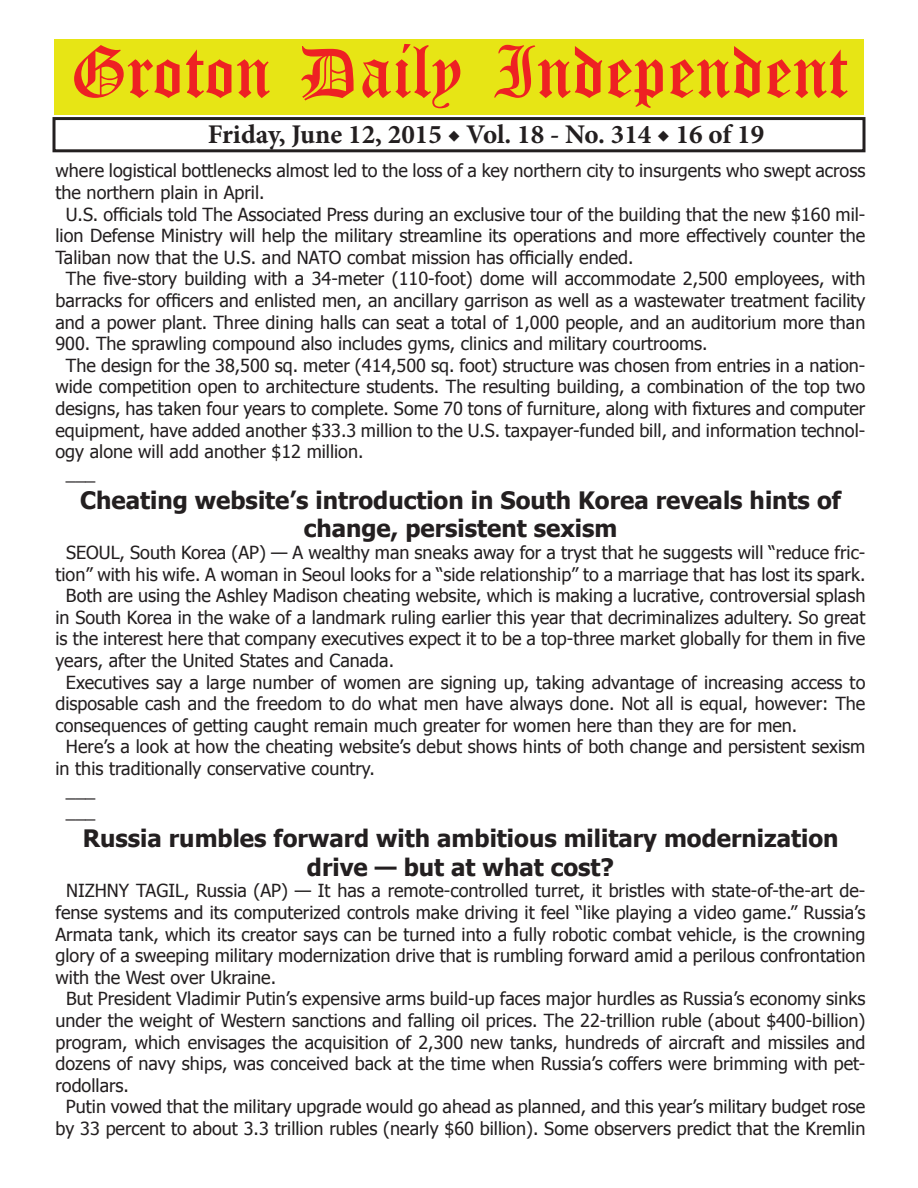
<style>
.page{position:relative;width:918px;height:1188px;background:#fff}
.page>*{position:absolute;margin:0;border:0;box-sizing:border-box;transform-origin:0 0}
.t1{font:54px "Old English Five";color:#ee2123}
.t2{font:700 27px "Minion Pro";color:#231f20}
.t3{font:700 24px/28.8px "Tahoma";color:#231f20;text-align:center}
.t4{font:18px "Tahoma";color:#231f20}
</style>
<div class="page">
<div style="left:52px;top:117px;width:814px;height:35px;border:3px solid #231f20"></div>
<div style="left:54px;top:40px;width:810px;height:75px;background:#e7e515"></div>
<h1 class="t1" style="left:70px;top:47px;width:779px">Groton Daily Independent</h1>
<h2 class="t2" style="left:208px;top:116px;width:558px">Friday, June 12, 2015 ◆ Vol. 18 - No. 314 ◆ 16 of 19</h2>
<p class="t4" style="left:56px;top:159px;width:811px">where logistical bottlenecks almost led to the loss of a key northern city to insurgents who swept across</p>
<p class="t4" style="left:56px;top:180px;width:211px">the northern plain in April.</p>
<p class="t4" style="left:66px;top:202px;width:801px">U.S. officials told The Associated Press during an exclusive tour of the building that the new $160 mil-</p>
<p class="t4" style="left:55px;top:224px;width:811px">lion Defense Ministry will help the military streamline its operations and more effectively counter the</p>
<p class="t4" style="left:55px;top:245px;width:580px">Taliban now that the U.S. and NATO combat mission has officially ended.</p>
<p class="t4" style="left:66px;top:267px;width:801px">The five-story building with a 34-meter (110-foot) dome will accommodate 2,500 employees, with</p>
<p class="t4" style="left:55px;top:288px;width:811px">barracks for officers and enlisted men, an ancillary garrison as well as a wastewater treatment facility</p>
<p class="t4" style="left:55px;top:310px;width:811px">and a power plant. Three dining halls can seat a total of 1,000 people, and an auditorium more than</p>
<p class="t4" style="left:55px;top:332px;width:654px">900. The sprawling compound also includes gyms, clinics and military courtrooms.</p>
<p class="t4" style="left:66px;top:353px;width:801px">The design for the 38,500 sq. meter (414,500 sq. foot) structure was chosen from entries in a nation-</p>
<p class="t4" style="left:55px;top:375px;width:811px">wide competition open to architecture students. The resulting building, a combination of the top two</p>
<p class="t4" style="left:55px;top:396px;width:811px">designs, has taken four years to complete. Some 70 tons of furniture, along with fixtures and computer</p>
<p class="t4" style="left:55px;top:418px;width:811px">equipment, have added another $33.3 million to the U.S. taxpayer-funded bill, and information technol-</p>
<p class="t4" style="left:55px;top:440px;width:310px">ogy alone will add another $12 million.</p>
<p class="t4" style="left:66px;top:461px;width:31px">___</p>
<h3 class="t3" style="left:80px;top:484px;width:762px">Cheating website’s introduction in South Korea reveals hints of change, persistent sexism</h3>
<p class="t4" style="left:66px;top:540px;width:801px">SEOUL, South Korea (AP) — A wealthy man sneaks away for a tryst that he suggests will “reduce fric-</p>
<p class="t4" style="left:55px;top:562px;width:811px">tion” with his wife. A woman in Seoul looks for a “side relationship” to a marriage that has lost its spark.</p>
<p class="t4" style="left:66px;top:584px;width:801px">Both are using the Ashley Madison cheating website, which is making a lucrative, controversial splash</p>
<p class="t4" style="left:55px;top:605px;width:811px">in South Korea in the wake of a landmark ruling earlier this year that decriminalizes adultery. So great</p>
<p class="t4" style="left:55px;top:627px;width:811px">is the interest here that company executives expect it to be a top-three market globally for them in five</p>
<p class="t4" style="left:55px;top:648px;width:340px">years, after the United States and Canada.</p>
<p class="t4" style="left:66px;top:670px;width:801px">Executives say a large number of women are signing up, taking advantage of increasing access to</p>
<p class="t4" style="left:55px;top:692px;width:811px">disposable cash and the freedom to do what men have always done. Not all is equal, however: The</p>
<p class="t4" style="left:55px;top:713px;width:743px">consequences of getting caught remain much greater for women here than they are for men.</p>
<p class="t4" style="left:66px;top:735px;width:801px">Here’s a look at how the cheating website’s debut shows hints of both change and persistent sexism</p>
<p class="t4" style="left:55px;top:756px;width:321px">in this traditionally conservative country.</p>
<p class="t4" style="left:66px;top:778px;width:31px">___</p>
<p class="t4" style="left:66px;top:800px;width:31px">___</p>
<h3 class="t3" style="left:83px;top:822px;width:757px">Russia rumbles forward with ambitious military modernization drive — but at what cost?</h3>
<p class="t4" style="left:66px;top:879px;width:801px">NIZHNY TAGIL, Russia (AP) — It has a remote-controlled turret, it bristles with state-of-the-art de-</p>
<p class="t4" style="left:56px;top:900px;width:811px">fense systems and its computerized controls make driving it feel “like playing a video game.” Russia’s</p>
<p class="t4" style="left:56px;top:922px;width:811px">Armata tank, which its creator says can be turned into a fully robotic combat vehicle, is the crowning</p>
<p class="t4" style="left:56px;top:944px;width:811px">glory of a sweeping military modernization drive that is rumbling forward amid a perilous confrontation</p>
<p class="t4" style="left:56px;top:965px;width:222px">with the West over Ukraine.</p>
<p class="t4" style="left:66px;top:987px;width:801px">But President Vladimir Putin’s expensive arms build-up faces major hurdles as Russia’s economy sinks</p>
<p class="t4" style="left:56px;top:1008px;width:811px">under the weight of Western sanctions and falling oil prices. The 22-trillion ruble (about $400-billion)</p>
<p class="t4" style="left:56px;top:1030px;width:812px">program, which envisages the acquisition of 2,300 new tanks, hundreds of aircraft and missiles and</p>
<p class="t4" style="left:56px;top:1052px;width:812px">dozens of navy ships, was conceived back at the time when Russia’s coffers were brimming with pet-</p>
<p class="t4" style="left:56px;top:1073px;width:75px">rodollars.</p>
<p class="t4" style="left:66px;top:1095px;width:801px">Putin vowed that the military upgrade would go ahead as planned, and this year’s military budget rose</p>
<p class="t4" style="left:56px;top:1116px;width:811px">by 33 percent to about 3.3 trillion rubles (nearly $60 billion). Some observers predict that the Kremlin</p>
</div>
